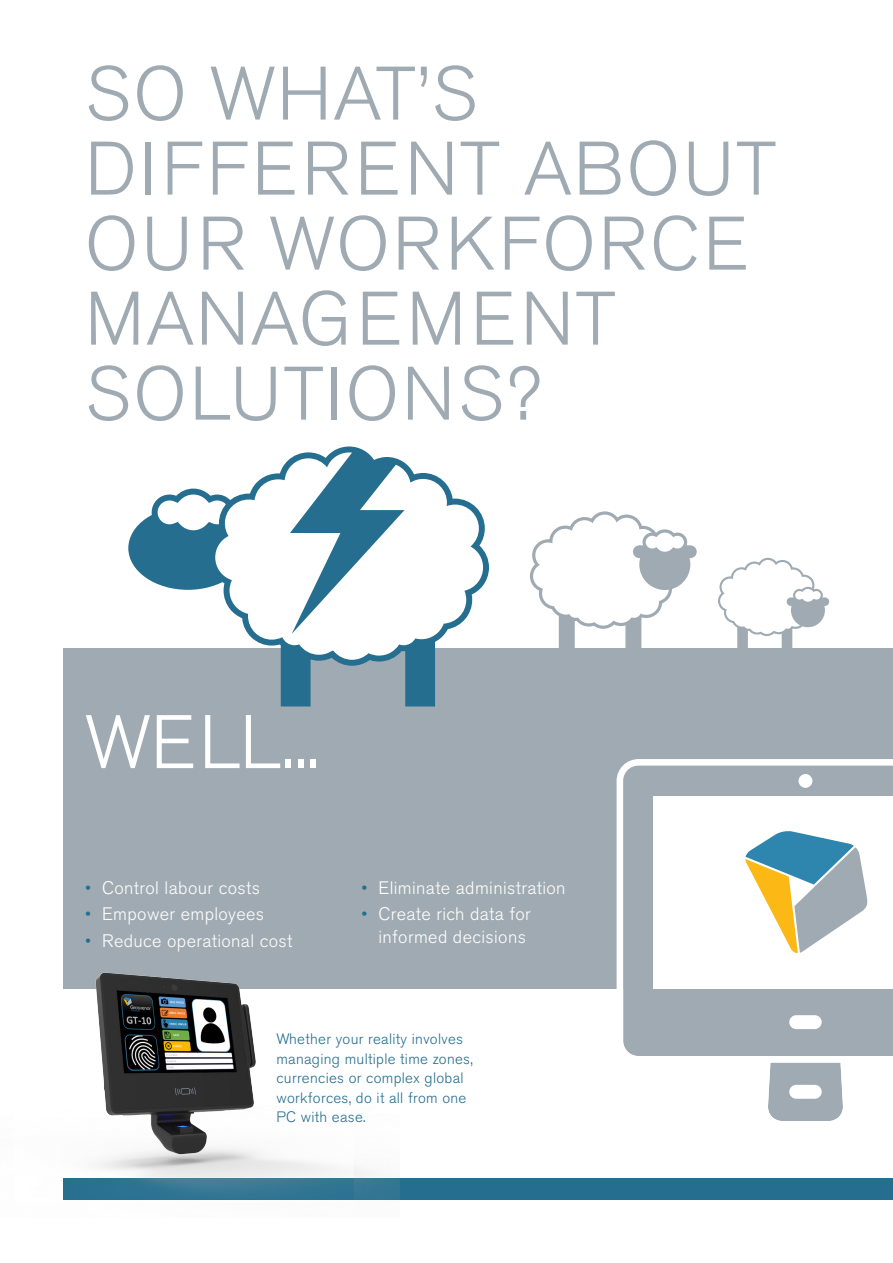
<style>
.page{position:relative;width:893px;height:1263px;background:#fff}
.page>*{position:absolute;margin:0;border:0;box-sizing:border-box;transform-origin:0 0}
.t1{font:300 75px/75px "Akzidenz Grotesk BE";letter-spacing:.04em;color:#9faab2}
.t2{font:300 75px "Akzidenz Grotesk BE";color:#fff}
.t3{font:300 18px/22.5px "Akzidenz Grotesk BE";letter-spacing:.02em;color:#fff;text-align:right}
.t4{font:300 15px/19.5px "Akzidenz Grotesk BE";letter-spacing:.02em;color:#256e8f}
.s1{color:#256e8f}
</style>
<div class="page">
<div style="left:64px;top:648px;width:829px;height:341px;background:#9faab2"></div>
<div style="left:64px;top:1178px;width:829px;height:21px;background:#256e8f"></div>
<div style="left:633px;top:545px;width:64px;height:13px;background:#9faab2;border-radius:6px"></div>
<svg style="left:530px;top:511px;width:157px;height:137px"></svg>
<div style="left:128px;top:506px;width:119px;height:84px;background:#256e8f;border-radius:50%"></div>
<svg style="left:152px;top:489px;width:57px;height:42px"></svg>
<svg style="left:281px;top:666px;width:30px;height:40px"></svg>
<svg style="left:405px;top:666px;width:30px;height:40px"></svg>
<svg style="left:209px;top:446px;width:280px;height:220px"></svg>
<svg style="left:215px;top:452px;width:268px;height:208px"></svg>
<div style="left:791px;top:593px;width:34px;height:34px;background:#9faab2;border-radius:50%"></div>
<div style="left:787px;top:597px;width:42px;height:9px;background:#9faab2;border-radius:4px"></div>
<svg style="left:718px;top:558px;width:105px;height:90px"></svg>
<svg style="left:617px;top:759px;width:276px;height:362px;fill:#9faab2"></svg>
<svg style="left:798px;top:774px;width:14px;height:14px"></svg>
<div style="left:789px;top:1015px;width:33px;height:14px;background:#fff;border-radius:7px"></div>
<div style="left:789px;top:1085px;width:33px;height:14px;background:#fff;border-radius:7px"></div>
<div style="left:654px;top:796px;width:239px;height:192px;background:#fff"></div>
<svg style="left:745px;top:831px;width:123px;height:122px"></svg>
<img style="left:63px;top:946px;width:336px;height:254px">
<p class="t1" style="left:85px;top:58px;width:693px">SO WHAT’S<br>DIFFERENT ABOUT<br>OUR WORKFORCE<br>MANAGEMENT<br>SOLUTIONS?</p>
<p class="t2" style="left:85px;top:700px;width:236px">WELL...</p>
<p class="t3" style="left:85px;top:876px;width:177px"><span class="s1">•</span> Control labour costs</p>
<p class="t3" style="left:85px;top:903px;width:181px"><span class="s1">•</span> Empower employees</p>
<p class="t3" style="left:85px;top:930px;width:209px"><span class="s1">•</span> Reduce operational cost</p>
<p class="t3" style="left:361px;top:876px;width:206px"><span class="s1">•</span> Eliminate administration</p>
<p class="t3" style="left:361px;top:903px;width:171px"><span class="s1">•</span> Create rich data for informed decisions</p>
<p class="t4" style="left:276px;top:1029px;width:198px">Whether your reality involves managing multiple time zones, currencies or complex global workforces, do it all from one<br>PC with ease.</p>
</div>
